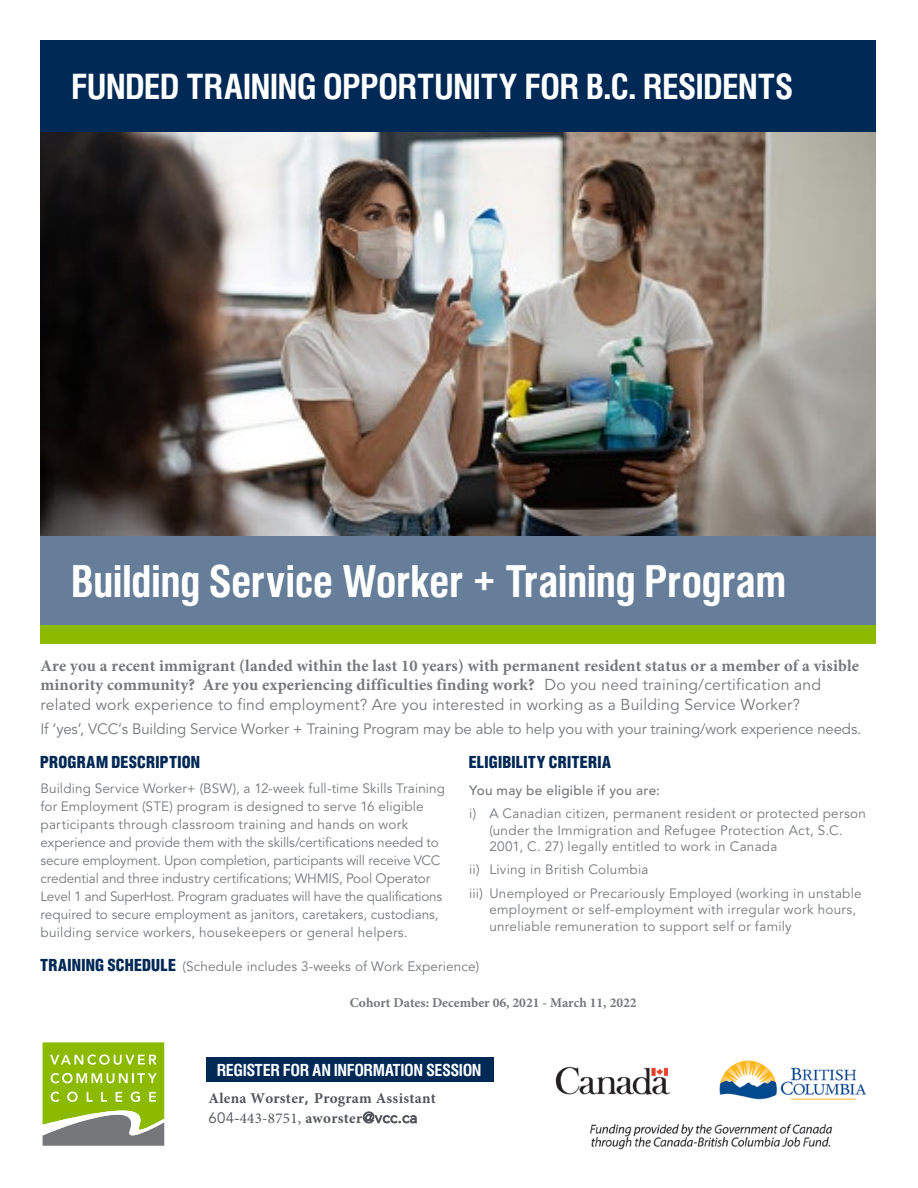
<style>
.page{position:relative;width:918px;height:1188px;background:#fff}
.page>*{position:absolute;margin:0;border:0;box-sizing:border-box;transform-origin:0 0}
.Front_Header{font:43.5px "Europa Gro SHOP Med Con";letter-spacing:.045em;color:#fff}
.Front_Header-2{font:34.5px "Europa Gro SHOP Med Con";letter-spacing:.05em;color:#fff}
.Body_Text_-_Inside{font:700 16.5px/19.5px "Minion Pro";letter-spacing:.01em;color:#75777a}
.Header_Back{font:16.5px "Europa Gro SHOP Med Con";letter-spacing:.05em;color:#fff}
.Small_Headers_Inside{font:16.5px "Europa Gro SHOP Bol Con";letter-spacing:.055em;color:#002956}
.Body_Text_-_Inside-2{font:16.5px "Europa Gro SHOP Bol Con";letter-spacing:.055em;color:#002956}
.Body_Text_-_Inside-3{font:15.75px "Avenir LT Pro";letter-spacing:.01em;color:#75777a}
.Body_Text_-_Inside-4{font:15px "Avenir LT Pro";letter-spacing:-.01em;color:#75777a}
.Back_-_BODY_TEXT{font:700 15px/19.8px "Minion Pro";letter-spacing:.02em;color:#52555b}
.Body_Text_-_Inside-5{font:13.5px/18px "Avenir LT Pro";color:#75777a}
.Body_Text_-_Bullet_l{font:13.5px/16.5px "Avenir LT Pro";letter-spacing:.02em;color:#75777a}
.Body_Text_-_Inside-6{font:700 13.5px "Minion Pro";color:#75777a}
.Body_Text_-_Inside-7{font:500 13.5px "Avenir LT Pro";letter-spacing:.025em;color:#75777a}
.s1{font-family:"Avenir LT Pro";font-weight:400;font-size:15.75px}
.s2{font-family:"Europa Gro SHOP Bol Con";font-size:16.5px;color:#002956}
.s3{font-family:"Avenir LT Pro";font-weight:800}
.s4{font-family:"Avenir LT Pro";font-weight:400}
.s5{font-weight:400}
</style>
<div class="page">
<img style="left:40px;top:132px;width:836px;height:404px">
<div style="left:40px;top:40px;width:836px;height:92px;background:#002956"></div>
<div style="left:40px;top:536px;width:836px;height:108px;background:#667e99"></div>
<div style="left:40px;top:625px;width:836px;height:19px;background:#8bba00"></div>
<svg style="left:43px;top:1042px;width:121px;height:104px;background:#98b640"></svg>
<div style="left:207px;top:1057px;width:287px;height:25px;background:#002956"></div>
<img style="left:555px;top:1060px;width:311px;height:90px">
<p class="Front_Header-2" style="left:72px;top:67px;width:721px">FUNDED TRAINING OPPORTUNITY FOR B.C. RESIDENTS</p>
<p class="Front_Header" style="left:72px;top:557px;width:714px">Building Service Worker + Training Program</p>
<p class="Body_Text_-_Inside" style="left:40px;top:655px;width:820px">Are you a recent immigrant (landed within the last 10 years) with permanent resident status or a member of a visible minority community? Are you experiencing difficulties finding work? <span class="s1">Do you need training/certification and</span></p>
<p class="Body_Text_-_Inside-3" style="left:40px;top:695px;width:761px">related work experience to find employment? Are you interested in working as a Building Service Worker?</p>
<p class="Body_Text_-_Inside-4" style="left:40px;top:720px;width:822px">If ‘yes’, VCC’s Building Service Worker + Training Program may be able to help you with your training/work experience needs.</p>
<p class="Small_Headers_Inside" style="left:469px;top:752px;width:143px">ELIGIBILITY CRITERIA</p>
<p class="Body_Text_-_Inside-7" style="left:469px;top:782px;width:192px">You may be eligible if you are:</p>
<p class="Body_Text_-_Bullet_l" style="left:489px;top:805px;width:378px;text-indent:-20px">i) A Canadian citizen, permanent resident or protected person (under the Immigration and Refugee Protection Act, S.C.<br>2001, C. 27) legally entitled to work in Canada</p>
<p class="Body_Text_-_Bullet_l" style="left:469px;top:862px;width:181px">ii) Living in British Columbia</p>
<p class="Body_Text_-_Bullet_l" style="left:489px;top:885px;width:374px;text-indent:-20px">iii) Unemployed or Precariously Employed (working in unstable employment or self-employment with irregular work hours, unreliable remuneration to support self or family</p>
<p class="Body_Text_-_Inside-2" style="left:40px;top:752px;width:161px">PROGRAM DESCRIPTION</p>
<p class="Body_Text_-_Inside-5" style="left:40px;top:779px;width:406px">Building Service Worker+ (BSW), a 12-week full-time Skills Training for Employment (STE) program is designed to serve 16 eligible participants through classroom training and hands on work experience and provide them with the skills/certifications needed to secure employment. Upon completion, participants will receive VCC credential and three industry certifications; WHMIS, Pool Operator Level 1 and SuperHost. Program graduates will have the qualifications required to secure employment as janitors, caretakers, custodians, building service workers, housekeepers or general helpers.</p>
<p class="Body_Text_-_Inside-5" style="left:40px;top:957px;width:440px"><span class="s2">TRAINING SCHEDULE</span> (Schedule includes 3-weeks of Work Experience)</p>
<p class="Body_Text_-_Inside-6" style="left:350px;top:993px;width:288px">Cohort Dates: December 06, 2021 - March 11, 2022</p>
<p class="Header_Back" style="left:217px;top:1060px;width:265px">REGISTER FOR AN INFORMATION SESSION</p>
<p class="Back_-_BODY_TEXT" style="left:209px;top:1088px;width:229px">Alena Worster<span class="s3">,</span> Program Assistant<br><span class="s4">604-</span><span class="s5">443-8751,</span> aworster<span class="s4">@vcc.ca</span></p>
</div>
